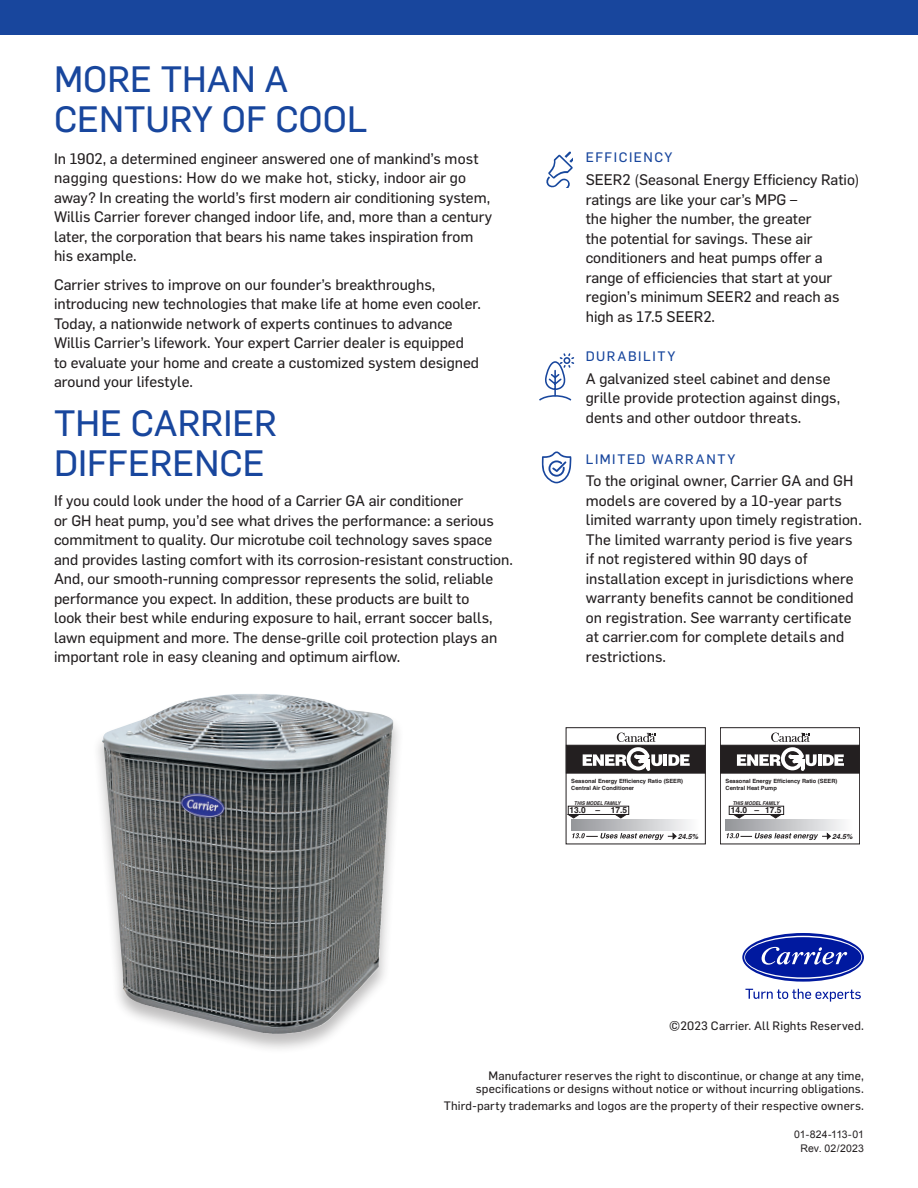
<style>
.page{position:relative;width:918px;height:1188px;background:#fff}
.page>*{position:absolute;margin:0;border:0;box-sizing:border-box;transform-origin:0 0}
.t1{font:36px/40.5px "Flama Basic";color:#18469d}
.t2{font:15px/19.5px "Flama Basic";color:#231f20}
.t3{font:13.5px "Flama Basic";letter-spacing:.12em;color:#18469d}
.t4{font:12px/13.5px "Flama Basic";letter-spacing:.015em;color:#231f20;text-align:right}
.t5{font:10.5px "Arial";letter-spacing:.005em;color:#231f20}
.t6{font:700 8.4px "Helvetica";color:#231f20}
.t7{font:italic 700 7.2px "Helvetica";color:#231f20}
.t8{font:700 5.7px/7.4px "Helvetica";color:#231f20}
.t9{font:italic 700 5.1px "Helvetica";color:#231f20;scale:.9 1}
</style>
<div class="page">
<div style="left:0;top:0;width:918px;height:35px;background:#18469d"></div>
<svg style="left:542px;top:451px;width:29px;height:32px"></svg>
<svg style="left:546px;top:152px;width:27px;height:36px"></svg>
<svg style="left:539px;top:353px;width:35px;height:48px"></svg>
<svg style="left:745px;top:989px;width:116px;height:13px"></svg>
<svg style="left:742px;top:933px;width:122px;height:49px"></svg>
<svg style="left:744px;top:936px;width:118px;height:43px"></svg>
<svg style="left:571px;top:820px;width:118px;height:10px"></svg>
<svg style="left:568px;top:815px;width:11px;height:3px"></svg>
<svg style="left:615px;top:815px;width:11px;height:3px"></svg>
<div style="left:568px;top:806px;width:61px;height:9px;border:1px solid #231f20"></div>
<div style="left:566px;top:727px;width:140px;height:117px;border:1px solid #231f20"></div>
<div style="left:566px;top:745px;width:139px;height:28px;background:#231f20"></div>
<svg style="left:583px;top:732px;width:107px;height:39px"></svg>
<svg style="left:572px;top:833px;width:104px;height:7px"></svg>
<svg style="left:726px;top:820px;width:117px;height:10px"></svg>
<svg style="left:734px;top:815px;width:11px;height:3px"></svg>
<svg style="left:770px;top:815px;width:11px;height:3px"></svg>
<div style="left:729px;top:806px;width:55px;height:9px;border:1px solid #231f20"></div>
<div style="left:720px;top:727px;width:140px;height:117px;border:1px solid #231f20"></div>
<div style="left:721px;top:745px;width:138px;height:28px;background:#231f20;border:1px solid #231f20"></div>
<hr style="left:818px;top:754px;width:4px;height:12px;background:#fff">
<svg style="left:823px;top:754px;width:21px;height:12px"></svg>
<svg style="left:737px;top:732px;width:80px;height:39px"></svg>
<svg style="left:727px;top:833px;width:104px;height:7px"></svg>
<div style="left:91px;top:692px;width:314px;height:362px;background:#231f20;opacity:.3"></div>
<img style="left:102px;top:694px;width:292px;height:341px">
<p class="t1" style="left:54px;top:56px;width:315px">MORE THAN A<br>CENTURY OF COOL</p>
<p class="t2" style="left:54px;top:148px;width:440px">In 1902, a determined engineer answered one of mankind’s most nagging questions: How do we make hot, sticky, indoor air go away? In creating the world’s first modern air conditioning system, Willis Carrier forever changed indoor life, and, more than a century later, the corporation that bears his name takes inspiration from his example.</p>
<p class="t2" style="left:54px;top:274px;width:428px">Carrier strives to improve on our founder’s breakthroughs, introducing new technologies that make life at home even cooler.<br>Today, a nationwide network of experts continues to advance Willis Carrier’s lifework. Your expert Carrier dealer is equipped<br>to evaluate your home and create a customized system designed around your lifestyle.</p>
<p class="t1" style="left:54px;top:401px;width:225px">THE CARRIER<br>DIFFERENCE</p>
<p class="t2" style="left:54px;top:490px;width:460px">If you could look under the hood of a Carrier GA air conditioner<br>or GH heat pump, you’d see what drives the performance: a serious commitment to quality. Our microtube coil technology saves space and provides lasting comfort with its corrosion-resistant construction.<br>And, our smooth-running compressor represents the solid, reliable performance you expect. In addition, these products are built to<br>look their best while enduring exposure to hail, errant soccer balls, lawn equipment and more. The dense-grille coil protection plays an important role in easy cleaning and optimum airflow.</p>
<p class="t3" style="left:586px;top:148px;width:88px">EFFICIENCY</p>
<p class="t2" style="left:586px;top:169px;width:275px">SEER2 (Seasonal Energy Efficiency Ratio)</p>
<p class="t2" style="left:586px;top:189px;width:239px">ratings are like your car’s MPG –<br>the higher the number, the greater the potential for savings. These air conditioners and heat pumps offer a</p>
<p class="t2" style="left:586px;top:267px;width:255px">range of efficiencies that start at your region’s minimum SEER2 and reach as high as 17.5 SEER2.</p>
<p class="t3" style="left:586px;top:347px;width:91px">DURABILITY</p>
<p class="t2" style="left:586px;top:368px;width:256px">A galvanized steel cabinet and dense grille provide protection against dings, dents and other outdoor threats.</p>
<p class="t3" style="left:586px;top:449px;width:151px">LIMITED WARRANTY</p>
<p class="t2" style="left:586px;top:470px;width:269px">To the original owner, Carrier GA and GH</p>
<p class="t2" style="left:586px;top:490px;width:258px">models are covered by a 10-year parts</p>
<p class="t2" style="left:586px;top:509px;width:278px">limited warranty upon timely registration.</p>
<p class="t2" style="left:586px;top:529px;width:268px">The limited warranty period is five years</p>
<p class="t2" style="left:586px;top:548px;width:270px">if not registered within 90 days of installation except in jurisdictions where warranty benefits cannot be conditioned on registration. See warranty certificate at carrier.com for complete details and restrictions.</p>
<p class="t8" style="left:571px;top:777px;width:113px">Seasonal Energy Efficiency Ratio (SEER)<br>Central Air Conditioner</p>
<p class="t8" style="left:726px;top:777px;width:113px">Seasonal Energy Efficiency Ratio (SEER)<br>Central Heat Pump</p>
<p class="t9" style="left:574px;top:799px;width:53px">THIS MODEL FAMILY</p>
<p class="t6" style="left:569px;top:803px;width:59px">13.0 – 17.5</p>
<p class="t9" style="left:733px;top:799px;width:53px">THIS MODEL FAMILY</p>
<p class="t6" style="left:765px;top:803px;width:18px">17.5</p>
<p class="t6" style="left:731px;top:803px;width:30px">14.0 –</p>
<p class="t7" style="left:678px;top:830px;width:22px">24.5%</p>
<p class="t7" style="left:832px;top:830px;width:22px">24.5%</p>
<p class="t4" style="left:669px;top:1019px;width:196px">©2023 Carrier. All Rights Reserved.</p>
<p class="t4" style="left:476px;top:1068px;width:390px">Manufacturer reserves the right to discontinue, or change at any time, specifications or designs without notice or without incurring obligations.</p>
<p class="t4" style="left:444px;top:1098px;width:422px">Third-party trademarks and logos are the property of their respective owners.</p>
<p class="t5" style="left:794px;top:1127px;width:71px">01-824-113-01</p>
<p class="t5" style="left:800px;top:1141px;width:65px">Rev. 02/2023</p>
</div>
